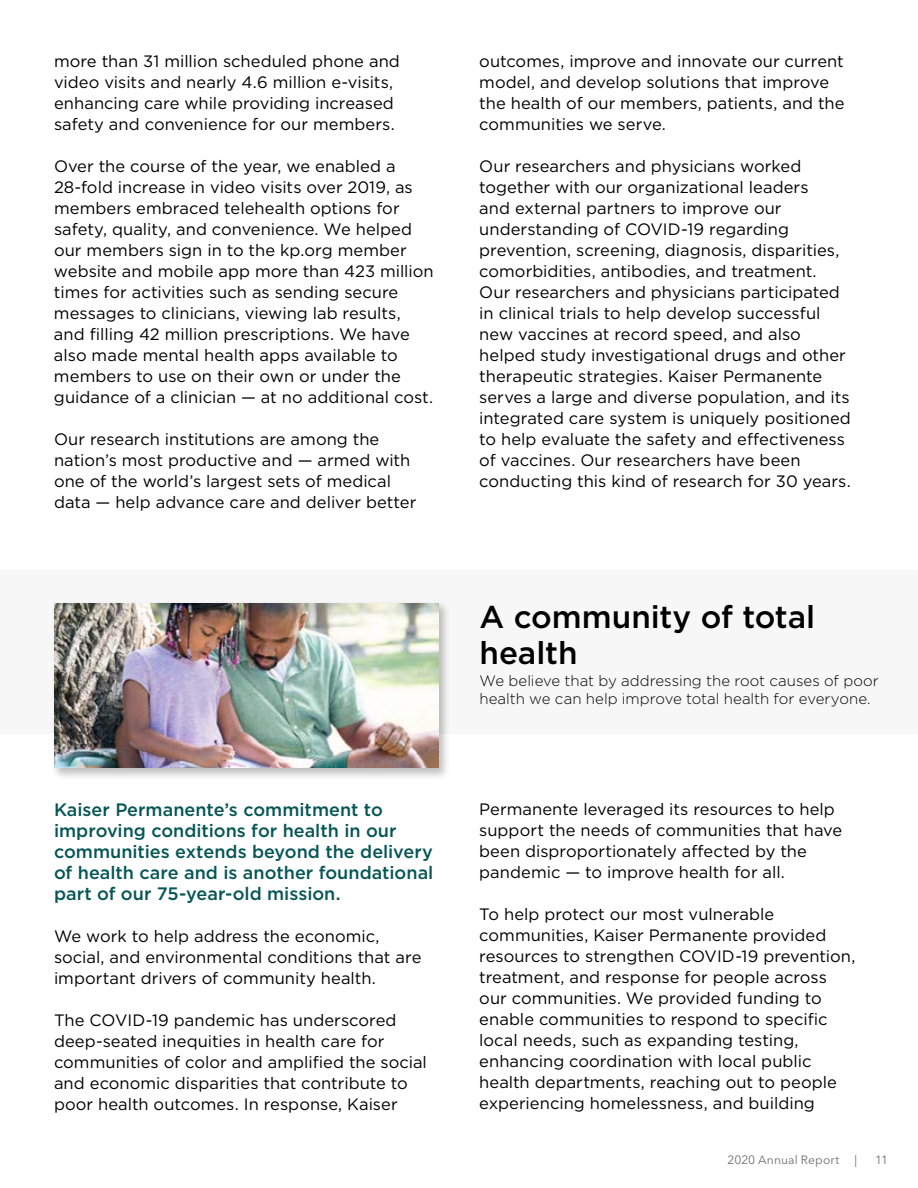
<style>
.page{position:relative;width:918px;height:1188px;background:#fff}
.page>*{position:absolute;margin:0;border:0;box-sizing:border-box;transform-origin:0 0}
.t1{font:500 31.5px/36px "Gotham";letter-spacing:-.005em;color:#000}
.t2{font:500 18px/21px "Gotham";color:#065655}
.t3{font:16.5px/21px "Gotham";color:#000}
.t4{font:300 15px/18px "Gotham";color:#000}
.t5{font:12px "Avenir Next LT Pro";letter-spacing:.01em;color:#6d6e71}
</style>
<div class="page">
<div style="left:0;top:571px;width:918px;height:163px;background:#f7f7f7"></div>
<div style="left:52px;top:600px;width:399px;height:180px;background:#000;opacity:.25"></div>
<img style="left:54px;top:603px;width:385px;height:165px">
<p class="t3" style="left:54px;top:51px;width:347px">more than 31 million scheduled phone and video visits and nearly 4.6 million e-visits, enhancing care while providing increased safety and convenience for our members.</p>
<p class="t3" style="left:54px;top:156px;width:381px">Over the course of the year, we enabled a 28-fold increase in video visits over 2019, as members embraced telehealth options for safety, quality, and convenience. We helped our members sign in to the kp.org member website and mobile app more than 423 million times for activities such as sending secure messages to clinicians, viewing lab results, and filling 42 million prescriptions. We have also made mental health apps available to members to use on their own or under the guidance of a clinician — at no additional cost.</p>
<p class="t3" style="left:54px;top:429px;width:364px">Our research institutions are among the nation’s most productive and — armed with one of the world’s largest sets of medical data — help advance care and deliver better</p>
<p class="t2" style="left:54px;top:799px;width:381px">Kaiser Permanente’s commitment to improving conditions for health in our communities extends beyond the delivery of health care and is another foundational part of our 75-year-old mission.</p>
<p class="t3" style="left:54px;top:925px;width:369px">We work to help address the economic, social, and environmental conditions that are important drivers of community health.</p>
<p class="t3" style="left:54px;top:1009px;width:374px">The COVID-19 pandemic has underscored deep-seated inequities in health care for communities of color and amplified the social and economic disparities that contribute to poor health outcomes. In response, Kaiser</p>
<p class="t3" style="left:479px;top:51px;width:367px">outcomes, improve and innovate our current model, and develop solutions that improve the health of our members, patients, and the communities we serve.</p>
<p class="t3" style="left:479px;top:156px;width:373px">Our researchers and physicians worked together with our organizational leaders<br>and external partners to improve our understanding of COVID-19 regarding prevention, screening, diagnosis, disparities, comorbidities, antibodies, and treatment.<br>Our researchers and physicians participated in clinical trials to help develop successful new vaccines at record speed, and also helped study investigational drugs and other therapeutic strategies. Kaiser Permanente serves a large and diverse population, and its integrated care system is uniquely positioned to help evaluate the safety and effectiveness of vaccines. Our researchers have been conducting this kind of research for 30 years.</p>
<h2 class="t1" style="left:480px;top:598px;width:337px">A community of total health</h2>
<p class="t4" style="left:480px;top:671px;width:401px">We believe that by addressing the root causes of poor health we can help improve total health for everyone.</p>
<p class="t3" style="left:479px;top:798px;width:364px">Permanente leveraged its resources to help support the needs of communities that have been disproportionately affected by the pandemic — to improve health for all.</p>
<p class="t3" style="left:479px;top:903px;width:378px">To help protect our most vulnerable communities, Kaiser Permanente provided resources to strengthen COVID-19 prevention, treatment, and response for people across our communities. We provided funding to enable communities to respond to specific local needs, such as expanding testing, enhancing coordination with local public health departments, reaching out to people experiencing homelessness, and building</p>
<p class="t5" style="left:727px;top:1153px;width:131px">2020 Annual Report |</p>
<p class="t5" style="left:875px;top:1153px;width:14px">11</p>
</div>
